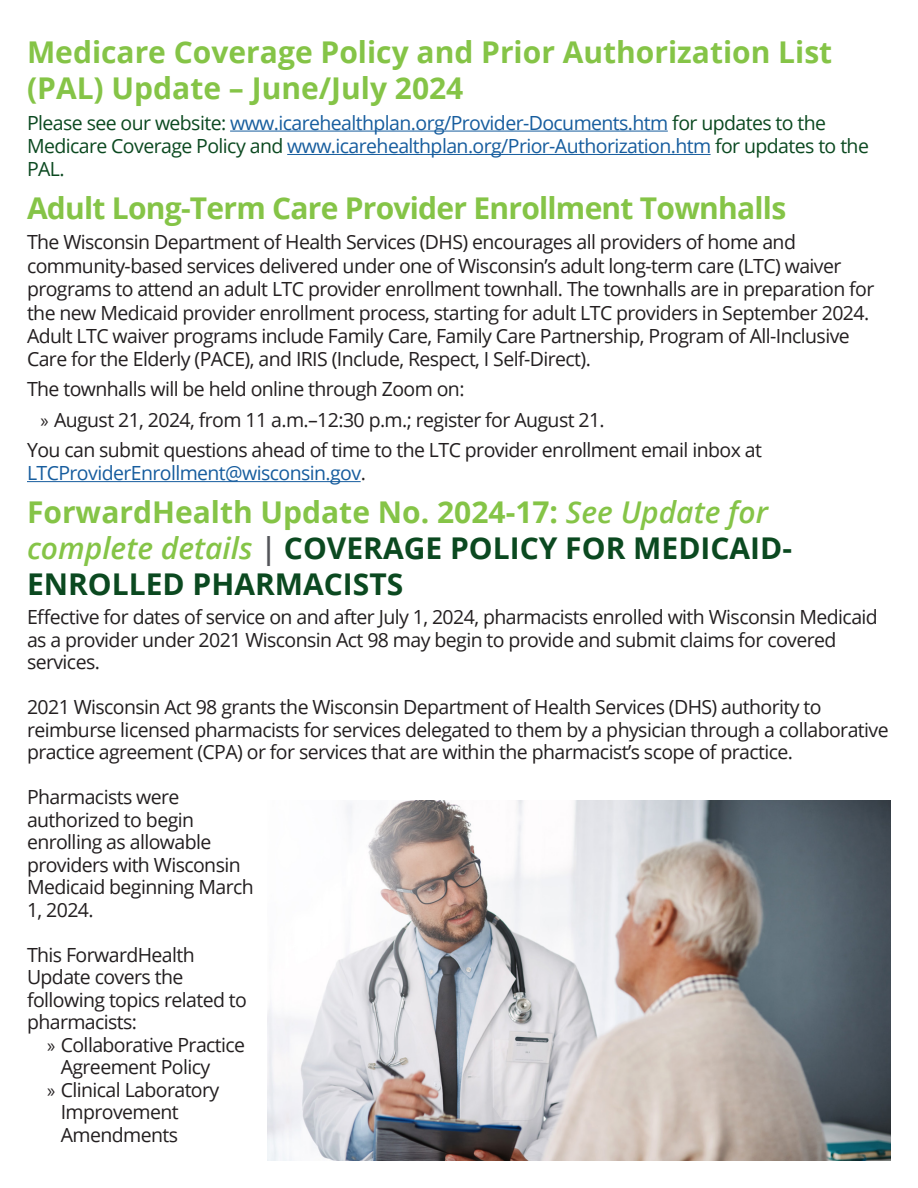
<style>
.page{position:relative;width:918px;height:1188px;background:#fff}
.page>*{position:absolute;margin:0;border:0;box-sizing:border-box;transform-origin:0 0}
.Page_Section_Title{font:700 30px/36px "Open Sans";color:#0b4920}
.Page_Section_Title-2{font:700 30px/36px "Open Sans";color:#85c447}
.Page_Section_Title-3{font:700 30px "Open Sans";letter-spacing:-.025em;color:#85c447}
.Page_Section_Title-4{font:19.5px/22.5px "Open Sans";letter-spacing:-.03em;color:#231f20}
.Page_Section_Title-5{font:19.5px/23.4px "Open Sans";letter-spacing:-.03em;color:#175d9e}
.s1{color:#0b4920}
.s2{font-family:"Myriad Pro"}
.s3{color:#175d9e}
.s4{color:#85c447}
.s5{font-weight:600;font-style:italic;color:#85c447}
.s6{font-weight:600;color:#54555a}
</style>
<div class="page">
<hr style="left:230px;top:131px;width:438px;height:1px;background:#175d9e">
<hr style="left:287px;top:154px;width:424px;height:1px;background:#175d9e">
<hr style="left:27px;top:481px;width:334px;height:1px;background:#175d9e">
<img style="left:268px;top:800px;width:623px;height:361px">
<p class="Page_Section_Title-2" style="left:27px;top:34px;width:807px">Medicare Coverage Policy and Prior Authorization List (PAL) Update – June/July 2024</p>
<p class="Page_Section_Title-5" style="left:27px;top:110px;width:843px"><span class="s1">Please see our website:</span> www.icarehealthplan.org/Provider-Documents.htm <span class="s1">for updates to the<br>Medicare Coverage Policy and</span> www.icarehealthplan.org/Prior-Authorization.htm <span class="s1">for updates to the<br>PAL.</span></p>
<p class="Page_Section_Title-3" style="left:27px;top:187px;width:761px">Adult Long-Term Care Provider Enrollment Townhalls</p>
<p class="Page_Section_Title-4" style="left:27px;top:230px;width:849px;line-height:23.4px">The Wisconsin Department of Health Services (DHS) encourages all providers of home and community-based services delivered under one of Wisconsin’s adult long-term care (LTC) waiver programs to attend an adult LTC provider enrollment townhall. The townhalls are in preparation for the new Medicaid provider enrollment process, starting for adult LTC providers in September 2024.<br>Adult LTC waiver programs include Family Care, Family Care Partnership, Program of All-Inclusive Care for the Elderly (PACE), and IRIS (Include, Respect, I Self-Direct).</p>
<p class="Page_Section_Title-4" style="left:27px;top:378px;width:439px">The townhalls will be held online through Zoom on:</p>
<p class="Page_Section_Title-4" style="left:41px;top:408px;width:566px"><span class="s2">»</span> August 21, 2024, from 11 a.m.–12:30 p.m.; register for August 21.</p>
<p class="Page_Section_Title-4" style="left:27px;top:437px;width:736px;line-height:23.4px">You can submit questions ahead of time to the LTC provider enrollment email inbox at<br><span class="s3">LTCProviderEnrollment@wisconsin.gov</span>.</p>
<p class="Page_Section_Title" style="left:27px;top:493px;width:767px"><span class="s4">ForwardHealth Update No. 2024-17:</span> <span class="s5">See Update for complete details</span> <span class="s6">|</span> COVERAGE POLICY FOR MEDICAID-<br>ENROLLED PHARMACISTS</p>
<p class="Page_Section_Title-4" style="left:27px;top:605px;width:852px">Effective for dates of service on and after July 1, 2024, pharmacists enrolled with Wisconsin Medicaid as a provider under 2021 Wisconsin Act 98 may begin to provide and submit claims for covered services.</p>
<p class="Page_Section_Title-4" style="left:27px;top:695px;width:863px">2021 Wisconsin Act 98 grants the Wisconsin Department of Health Services (DHS) authority to reimburse licensed pharmacists for services delegated to them by a physician through a collaborative practice agreement (CPA) or for services that are within the pharmacist’s scope of practice.</p>
<p class="Page_Section_Title-4" style="left:27px;top:785px;width:228px">Pharmacists were authorized to begin enrolling as allowable providers with Wisconsin<br>Medicaid beginning March<br>1, 2024.</p>
<p class="Page_Section_Title-4" style="left:27px;top:943px;width:222px">This ForwardHealth<br>Update covers the following topics related to pharmacists:</p>
<p class="Page_Section_Title-4" style="left:61px;top:1033px;width:186px;text-indent:-14px"><span class="s2">»</span> Collaborative Practice<br>Agreement Policy</p>
<p class="Page_Section_Title-4" style="left:61px;top:1078px;width:160px;text-indent:-14px"><span class="s2">»</span> Clinical Laboratory<br>Improvement<br>Amendments</p>
</div>
